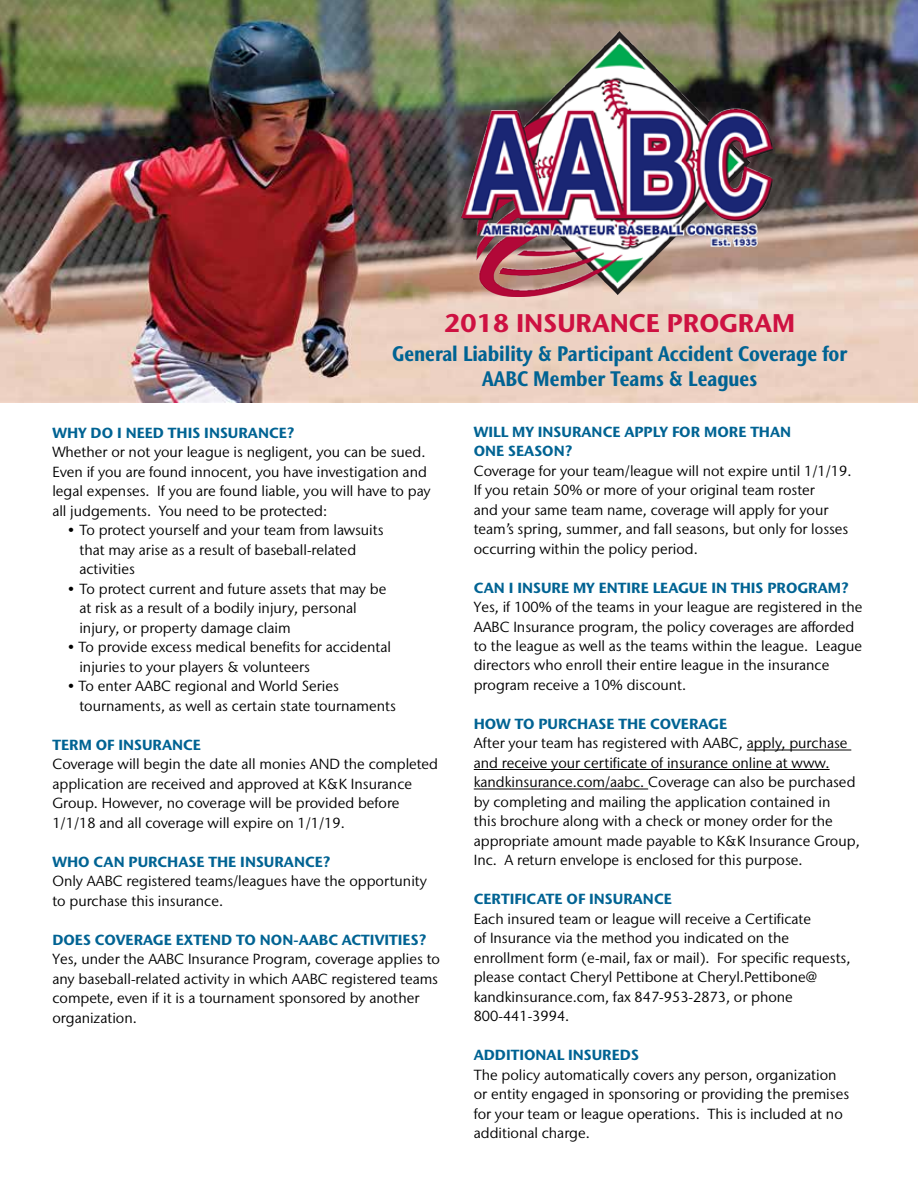
<style>
.page{position:relative;width:918px;height:1188px;background:#fff}
.page>*{position:absolute;margin:0;border:0;box-sizing:border-box;transform-origin:0 0}
.t1{font:700 25.5px "Stone Sans IIITC Pro";color:#ce1141}
.t2{font:700 condensed 21px/24.8px "Stone Sans IIITC Pro";color:#006393;text-align:center}
.t3{font:14.7px/19.5px "Stone Sans IIITC Pro";color:#000}
.t4{font:700 14.7px/19.5px "Stone Sans IIITC Pro";color:#006393}
</style>
<div class="page">
<hr style="left:747px;top:750px;width:104px;height:1px;background:#000">
<hr style="left:474px;top:769px;width:356px;height:1px;background:#000">
<hr style="left:474px;top:789px;width:174px;height:1px;background:#000">
<img style="left:0;top:0;width:918px;height:403px">
<img style="left:462px;top:32px;width:310px;height:264px">
<h1 class="t1" style="left:444px;top:306px;width:352px">2018 INSURANCE PROGRAM</h1>
<h2 class="t2" style="left:392px;top:341px;width:457px">General Liability &amp; Participant Accident Coverage for<br>AABC Member Teams &amp; Leagues</h2>
<p class="t4" style="left:52px;top:423px;width:244px">WHY DO I NEED THIS INSURANCE?</p>
<p class="t3" style="left:52px;top:442px;width:380px">Whether or not your league is negligent, you can be sued.<br>Even if you are found innocent, you have investigation and legal expenses. If you are found liable, you will have to pay all judgements. You need to be protected:</p>
<p class="t3" style="left:79px;top:520px;width:306px;text-indent:-12px">• To protect yourself and your team from lawsuits that may arise as a result of baseball-related activities</p>
<p class="t3" style="left:79px;top:579px;width:309px;text-indent:-12px">• To protect current and future assets that may be at risk as a result of a bodily injury, personal injury, or property damage claim</p>
<p class="t3" style="left:79px;top:637px;width:313px;text-indent:-12px">• To provide excess medical benefits for accidental injuries to your players &amp; volunteers</p>
<p class="t3" style="left:79px;top:676px;width:318px;text-indent:-12px">• To enter AABC regional and World Series tournaments, as well as certain state tournaments</p>
<p class="t4" style="left:52px;top:735px;width:150px">TERM OF INSURANCE</p>
<p class="t3" style="left:52px;top:754px;width:387px">Coverage will begin the date all monies AND the completed application are received and approved at K&amp;K Insurance Group. However, no coverage will be provided before 1/1/18 and all coverage will expire on 1/1/19.</p>
<p class="t4" style="left:52px;top:852px;width:280px">WHO CAN PURCHASE THE INSURANCE?</p>
<p class="t3" style="left:52px;top:871px;width:376px">Only AABC registered teams/leagues have the opportunity to purchase this insurance.</p>
<p class="t4" style="left:52px;top:930px;width:376px">DOES COVERAGE EXTEND TO NON-AABC ACTIVITIES?</p>
<p class="t3" style="left:52px;top:949px;width:389px">Yes, under the AABC Insurance Program, coverage applies to any baseball-related activity in which AABC registered teams compete, even if it is a tournament sponsored by another organization.</p>
<p class="t4" style="left:474px;top:421px;width:319px">WILL MY INSURANCE APPLY FOR MORE THAN<br>ONE SEASON?</p>
<p class="t3" style="left:474px;top:461px;width:379px">Coverage for your team/league will not expire until 1/1/19.<br>If you retain 50% or more of your original team roster<br>and your same team name, coverage will apply for your team’s spring, summer, and fall seasons, but only for losses occurring within the policy period.</p>
<p class="t4" style="left:474px;top:577px;width:377px">CAN I INSURE MY ENTIRE LEAGUE IN THIS PROGRAM?</p>
<p class="t3" style="left:474px;top:597px;width:390px">Yes, if 100% of the teams in your league are registered in the AABC Insurance program, the policy coverages are afforded to the league as well as the teams within the league. League directors who enroll their entire league in the insurance program receive a 10% discount.</p>
<p class="t4" style="left:474px;top:714px;width:255px">HOW TO PURCHASE THE COVERAGE</p>
<p class="t3" style="left:474px;top:733px;width:388px">After your team has registered with AABC, apply, purchase and receive your certificate of insurance online at www. kandkinsurance.com/aabc. Coverage can also be purchased by completing and mailing the application contained in<br>this brochure along with a check or money order for the appropriate amount made payable to K&amp;K Insurance Group, Inc. A return envelope is enclosed for this purpose.</p>
<p class="t4" style="left:474px;top:889px;width:200px">CERTIFICATE OF INSURANCE</p>
<p class="t3" style="left:474px;top:909px;width:378px">Each insured team or league will receive a Certificate<br>of Insurance via the method you indicated on the enrollment form (e-mail, fax or mail). For specific requests, please contact Cheryl Pettibone at Cheryl.Pettibone@ kandkinsurance.com, fax 847-953-2873, or phone 800-441-3994.</p>
<p class="t4" style="left:474px;top:1045px;width:167px">ADDITIONAL INSUREDS</p>
<p class="t3" style="left:474px;top:1065px;width:377px">The policy automatically covers any person, organization or entity engaged in sponsoring or providing the premises for your team or league operations. This is included at no additional charge.</p>
</div>
